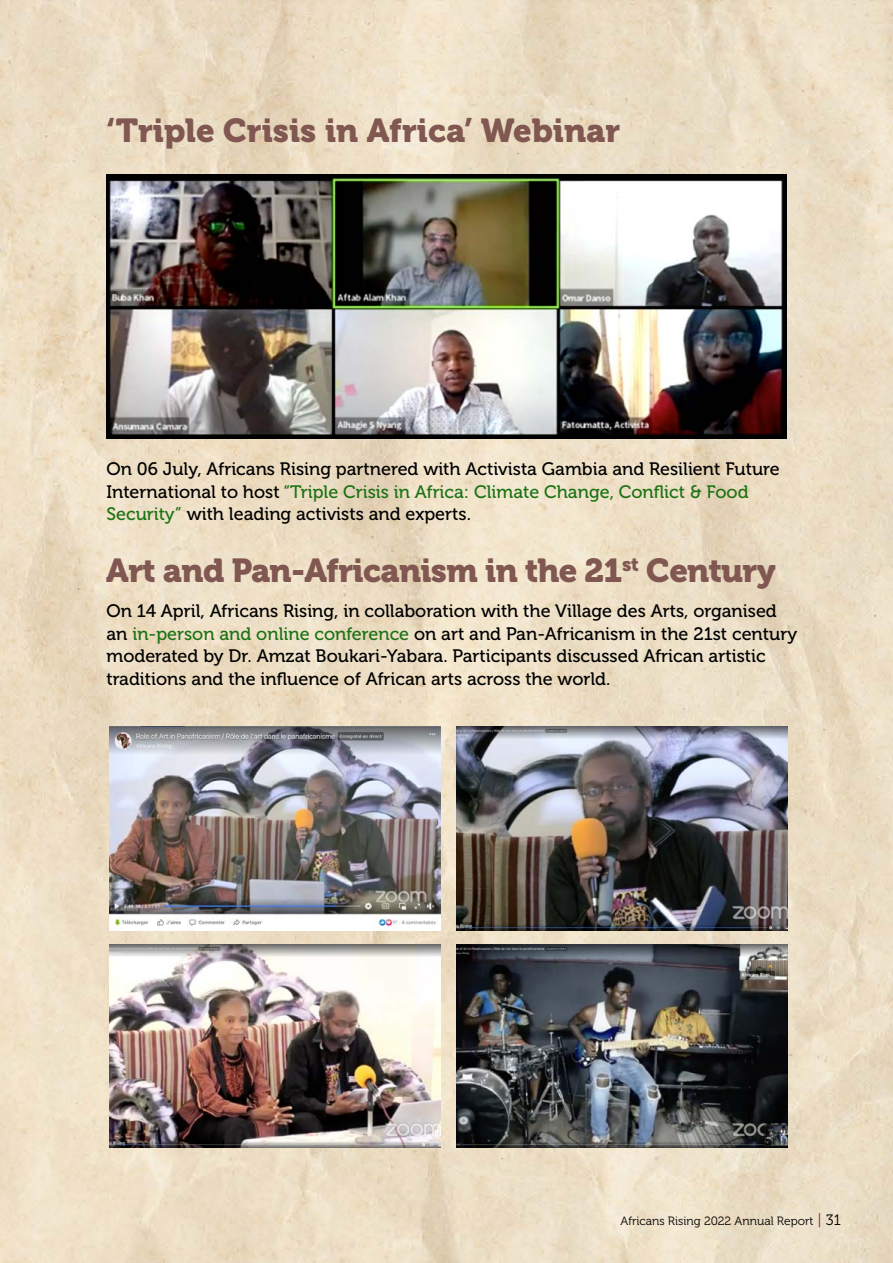
<style>
.page{position:relative;width:893px;height:1263px;background:#fff}
.page>*{position:absolute;margin:0;border:0;box-sizing:border-box;transform-origin:0 0}
.t1{font:33px "Museo 900";letter-spacing:-.02em;color:#805751}
.t2{font:33px "Museo 900";color:#805751}
.t3{font:18px/22.5px "Museo 500";color:#000}
.t4{font:12px "Museo 300";color:#000}
.s1{color:#1b7214}
.s2{font-size:15px;color:#822e29}
.s3{font-size:15px}
</style>
<div class="page">
<img style="left:0;top:0;width:893px;height:1263px">
<div style="left:833px;top:0;width:60px;height:77px;background:#ede0c8"></div>
<div style="left:774px;top:0;width:59px;height:55px;background:#eee2cb"></div>
<div style="left:833px;top:1123px;width:60px;height:140px;background:#e9ddc3"></div>
<div style="left:774px;top:1123px;width:59px;height:54px;background:#eadbc2"></div>
<div style="left:808px;top:517px;width:85px;height:85px;background:#eaddc5"></div>
<svg style="left:0;top:517px;width:85px;height:85px;background:#e9d8be"></svg>
<div style="left:425px;top:1157px;width:85px;height:106px;background:linear-gradient(to right,#e2d2b7,#efe2c9)"></div>
<img style="left:109px;top:727px;width:332px;height:203px">
<img style="left:456px;top:727px;width:332px;height:203px">
<img style="left:109px;top:944px;width:332px;height:204px">
<img style="left:456px;top:944px;width:332px;height:204px">
<img style="left:106px;top:174px;width:681px;height:264px">
<h1 class="t2" style="left:106px;top:112px;width:516px">‘Triple Crisis in Africa’ Webinar</h1>
<p class="t3" style="left:106px;top:458px;width:675px">On 06 July, Africans Rising partnered with Activista Gambia and Resilient Future<br>International to host <span class="s1">“Triple Crisis in Africa: Climate Change, Conflict &amp; Food<br>Security”</span> with leading activists and experts.</p>
<h1 class="t1" style="left:106px;top:551px;width:671px">Art and Pan-Africanism in the 21<sup>st</sup> Century</h1>
<p class="t3" style="left:106px;top:600px;width:692px">On 14 April, Africans Rising, in collaboration with the Village des Arts, organised an <span class="s1">in-person and online conference</span> on art and Pan-Africanism in the 21st century moderated by Dr. Amzat Boukari-Yabara. Participants discussed African artistic traditions and the influence of African arts across the world.</p>
<p class="t4" style="left:620px;top:1214px;width:222px">Africans Rising 2022 Annual Report <span class="s2">|</span> <span class="s3">31</span></p>
</div>
